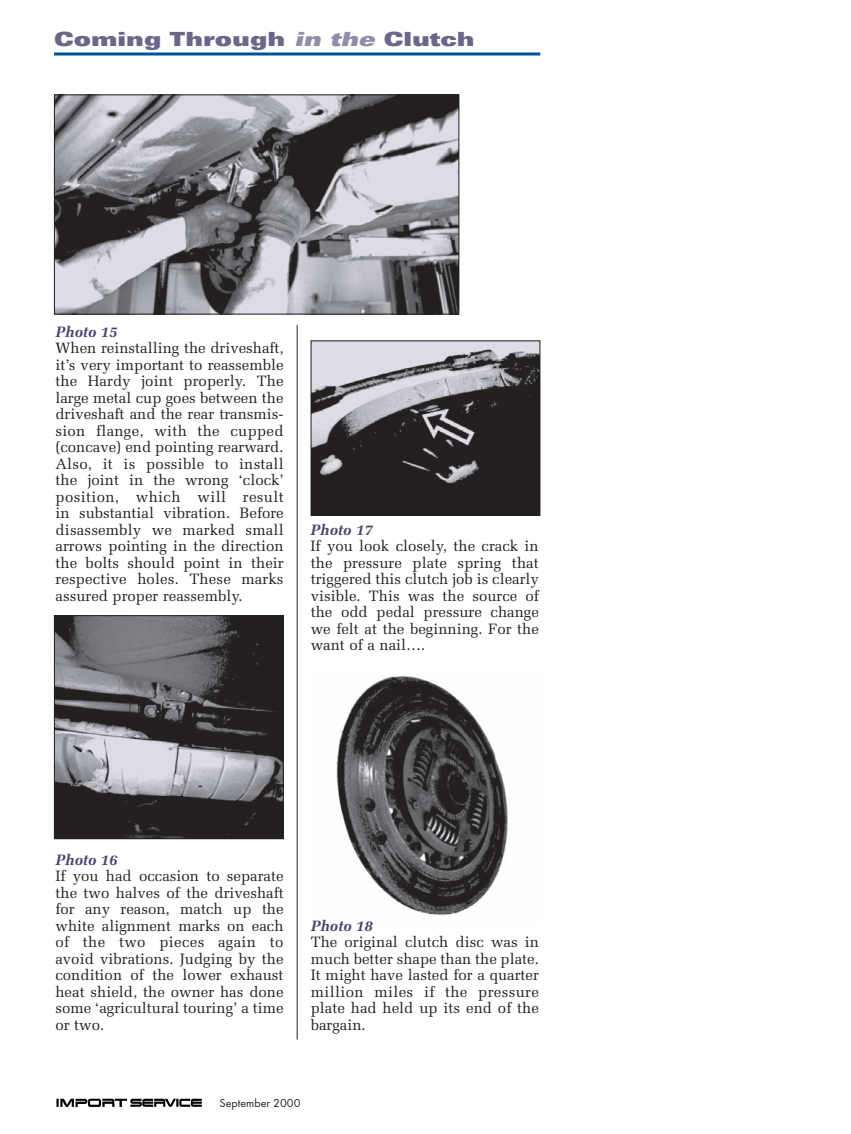
<style>
.page{position:relative;width:851px;height:1134px;background:#fff}
.page>*{position:absolute;margin:0;border:0;box-sizing:border-box;transform-origin:0 0}
.t1{font:900 expanded 19.5px "Univers";color:#6d6689}
.t2{font:15px/16.5px "Melior";color:#231f20;text-align:justify}
.t3{font:italic 700 15px "Melior";color:#4b456f}
.t4{font:12px "Futura T";color:#231f20}
.s1{font-style:italic;color:#938ca7}
</style>
<div class="page">
<img style="left:336px;top:676px;width:172px;height:239px">
<svg style="left:56px;top:1098px;width:146px;height:9px"></svg>
<svg style="left:54px;top:52px;width:486px;height:4px;background:#407cb3"></svg>
<hr style="left:297px;top:325px;width:1px;height:714px;background:#231f20">
<img style="left:56px;top:97px;width:401px;height:215px">
<div style="left:54px;top:95px;width:405px;height:219px;border:1px solid #231f20"></div>
<img style="left:56px;top:617px;width:226px;height:220px">
<div style="left:54px;top:615px;width:230px;height:224px;border:1px solid #231f20"></div>
<img style="left:312px;top:342px;width:226px;height:172px">
<div style="left:310px;top:340px;width:230px;height:176px;border:1px solid #231f20"></div>
<h1 class="t1" style="left:54px;top:32px;width:422px">Coming Through <span class="s1">in the</span> Clutch</h1>
<p class="t3" style="left:56px;top:323px;width:64px">Photo 15</p>
<p class="t2" style="left:55px;top:340px;width:230px">When reinstalling the driveshaft, it’s very important to reassemble the Hardy joint properly. The large metal cup goes between the driveshaft and the rear transmis&shy;sion flange, with the cupped (concave) end pointing rearward.<br>Also, it is possible to install the joint in the wrong ‘clock’ position, which will result in substantial vibration. Before disassembly we marked small arrows pointing in the direction the bolts should point in their respective holes. These marks assured proper reassembly.</p>
<p class="t3" style="left:310px;top:521px;width:64px">Photo 17</p>
<p class="t2" style="left:310px;top:538px;width:230px">If you look closely, the crack in the pressure plate spring that triggered this clutch job is clearly visible. This was the source of the odd pedal pressure change we felt at the beginning. For the want of a nail….</p>
<p class="t3" style="left:55px;top:851px;width:64px">Photo 16</p>
<p class="t2" style="left:55px;top:868px;width:230px">If you had occasion to separate the two halves of the driveshaft for any reason, match up the white alignment marks on each of the two pieces again to avoid vibrations. Judging by the condition of the lower exhaust heat shield, the owner has done some ‘agricultural touring’ a time or two.</p>
<p class="t3" style="left:311px;top:917px;width:64px">Photo 18</p>
<p class="t2" style="left:311px;top:934px;width:230px">The original clutch disc was in much better shape than the plate.<br>It might have lasted for a quarter million miles if the pressure plate had held up its end of the bargain.</p>
<p class="t4" style="left:219px;top:1096px;width:82px">September 2000</p>
</div>
